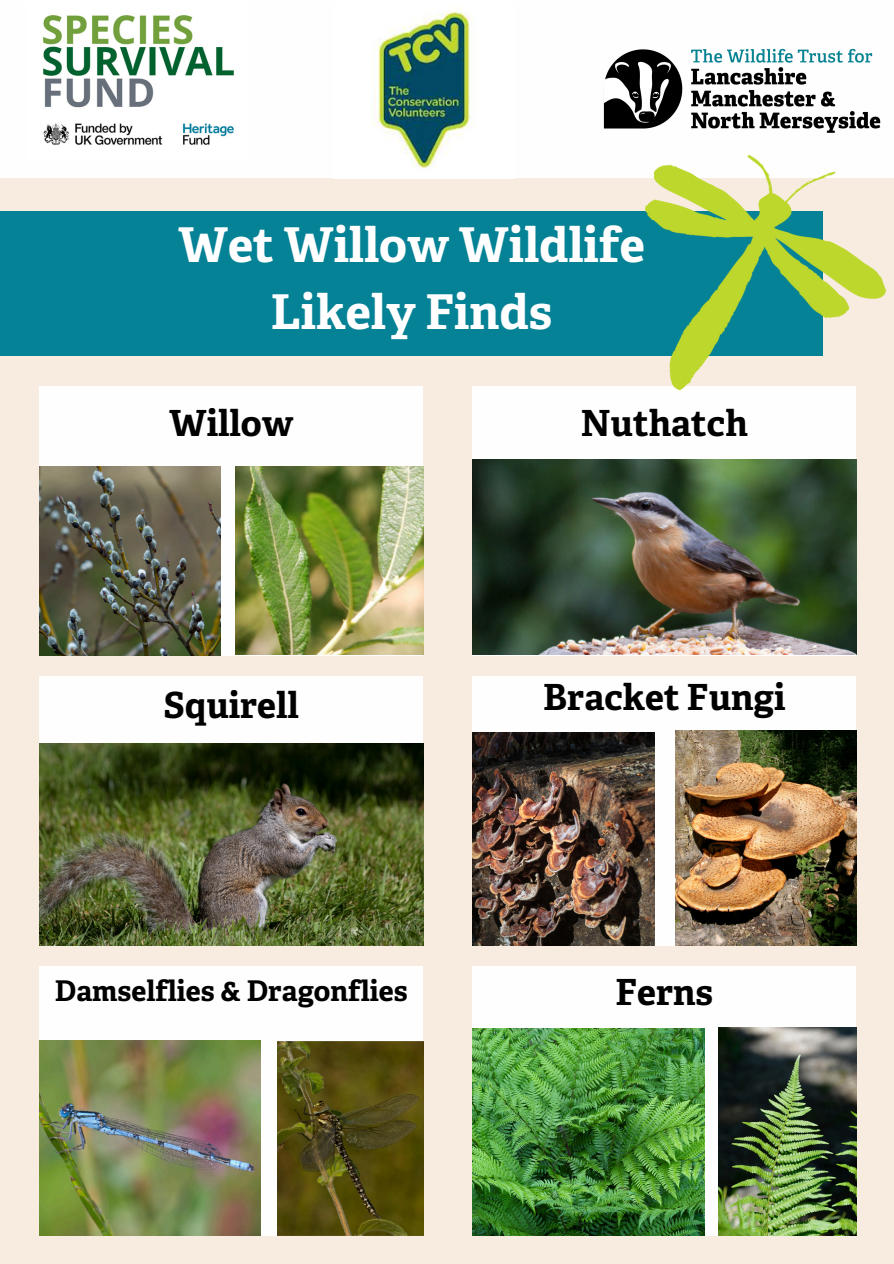
<style>
.page{position:relative;width:894px;height:1264px;background:#fff}
.page>*{position:absolute;margin:0;border:0;box-sizing:border-box;transform-origin:0 0}
.t1{font:700 47.85px/66.3px "Adelle";color:#fff;text-align:center}
.t2{font:700 36px "Adelle";color:#000}
.t3{font:700 28.5px "Adelle";color:#000}
</style>
<div class="page">
<div style="left:0;top:0;width:893px;height:1263px;background:#f7ecdf"></div>
<div style="left:0;top:211px;width:822px;height:145px;background:#058295"></div>
<div style="left:0;top:0;width:893px;height:178px;background:#fefefe"></div>
<img style="left:43px;top:15px;width:191px;height:130px">
<img style="left:372px;top:11px;width:101px;height:157px">
<img style="left:603px;top:48px;width:278px;height:85px">
<div style="left:472px;top:385px;width:383px;height:270px;background:#fefefe"></div>
<div style="left:472px;top:675px;width:383px;height:270px;background:#fefefe"></div>
<div style="left:472px;top:965px;width:383px;height:270px;background:#fefefe"></div>
<div style="left:39px;top:385px;width:384px;height:270px;background:#fefefe"></div>
<div style="left:39px;top:675px;width:384px;height:270px;background:#fefefe"></div>
<div style="left:39px;top:965px;width:384px;height:270px;background:#fefefe"></div>
<img style="left:472px;top:732px;width:182px;height:213px">
<img style="left:675px;top:730px;width:181px;height:215px">
<img style="left:39px;top:466px;width:181px;height:189px">
<img style="left:235px;top:466px;width:188px;height:188px">
<img style="left:472px;top:459px;width:383px;height:196px">
<img style="left:39px;top:743px;width:384px;height:202px">
<img style="left:39px;top:1040px;width:222px;height:195px">
<img style="left:278px;top:1041px;width:145px;height:194px">
<img style="left:472px;top:1028px;width:232px;height:207px">
<img style="left:718px;top:1027px;width:138px;height:207px">
<img style="left:643px;top:154px;width:244px;height:240px">
<p class="t1" style="left:178px;top:217px;width:468px">Wet Willow Wildlife<br>Likely Finds</p>
<p class="t2" style="left:169px;top:404px;width:126px">Willow</p>
<p class="t2" style="left:580px;top:404px;width:168px">Nuthatch</p>
<p class="t2" style="left:163px;top:686px;width:137px">Squirell</p>
<h2 class="t2" style="left:543px;top:678px;width:244px">Bracket Fungi</h2>
<p class="t3" style="left:55px;top:976px;width:354px">Damselflies &amp; Dragonflies</p>
<p class="t2" style="left:615px;top:973px;width:99px">Ferns</p>
</div>
